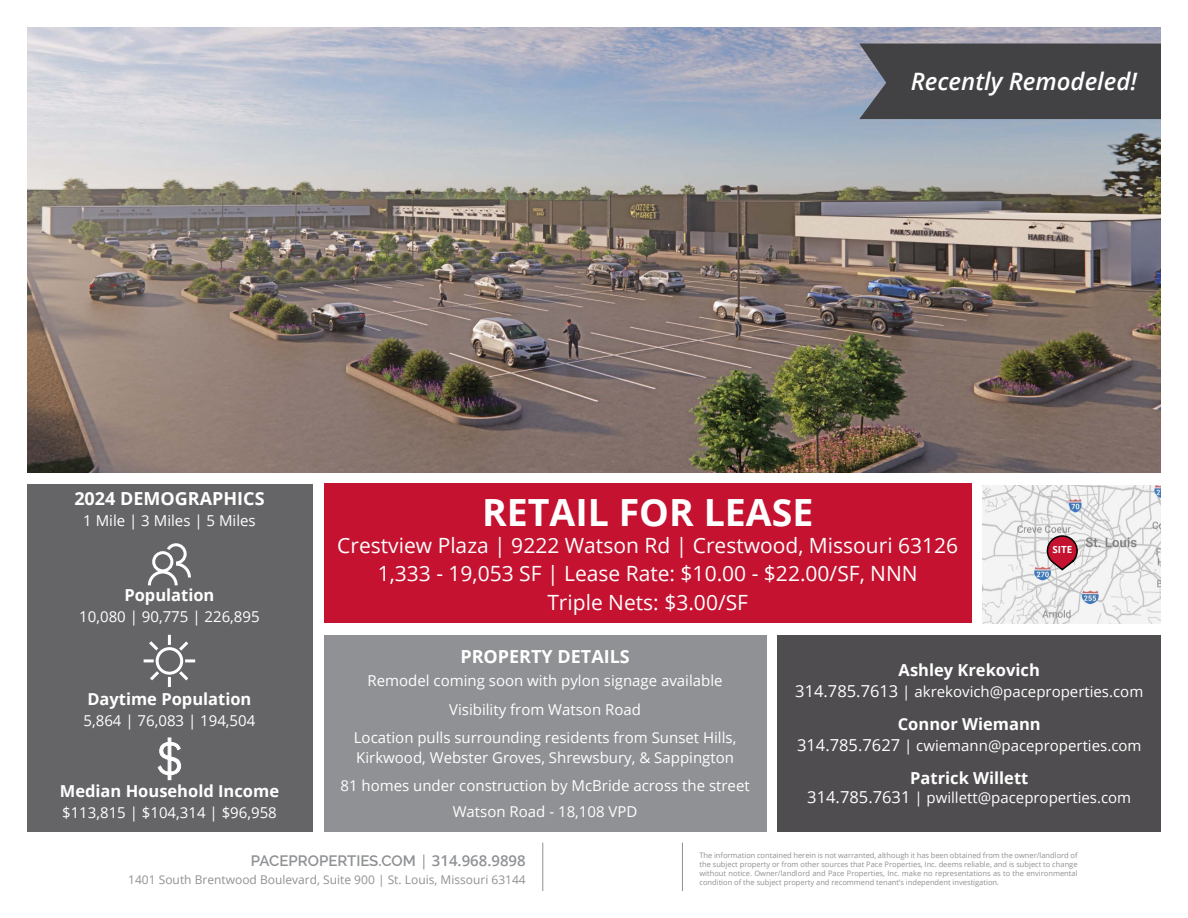
<style>
.page{position:relative;width:1188px;height:918px;background:#fff}
.page>*{position:absolute;margin:0;border:0;box-sizing:border-box;transform-origin:0 0}
.t1{font:700 37.5px "Open Sans";color:#fff}
.t2{font:italic 600 24px "Open Sans";color:#fff}
.t3{font:21px/28.5px "Open Sans";color:#fff;text-align:center}
.t4{font:700 18px "Open Sans";color:#fff}
.t5{font:700 16.5px "Open Sans";color:#fff}
.t6{font:15px/28.5px "Open Sans";color:#fff;text-align:center}
.t7{font:600 15px "Raleway";color:#8f9194}
.t8{font:12px "Open Sans";color:#8f9194}
.t9{font:700 9.75px "Open Sans";color:#fff}
.t10{font:7.5px/9px "Open Sans";color:#8f9194;text-align:justify}
.s1{font-size:16.5px}
.s2{font-family:"Open Sans";font-weight:400}
.s3{font-family:"Open Sans"}
</style>
<div class="page">
<img style="left:27px;top:27px;width:1134px;height:446px">
<div style="left:27px;top:484px;width:286px;height:347px;background:#656568"></div>
<svg style="left:147px;top:543px;width:44px;height:43px"></svg>
<svg style="left:158px;top:738px;width:23px;height:42px"></svg>
<div style="left:324px;top:484px;width:648px;height:139px;background:#c41230"></div>
<div style="left:324px;top:635px;width:442px;height:196px;background:#8f9194"></div>
<div style="left:778px;top:635px;width:383px;height:196px;background:#4f4d4f"></div>
<hr style="left:542px;top:843px;width:1px;height:48px;background:#8f9194">
<hr style="left:682px;top:843px;width:1px;height:48px;background:#8f9194">
<div style="left:156px;top:647px;width:27px;height:28px;border:3px solid #fff;border-radius:50%"></div>
<svg style="left:144px;top:641px;width:18px;height:21px"></svg>
<svg style="left:168px;top:668px;width:21px;height:19px"></svg>
<svg style="left:168px;top:635px;width:27px;height:27px"></svg>
<svg style="left:150px;top:668px;width:12px;height:13px"></svg>
<img style="left:983px;top:485px;width:178px;height:138px">
<svg style="left:1046px;top:535px;width:33px;height:37px"></svg>
<div style="left:859px;top:44px;width:302px;height:75px;background:#424143"></div>
<h2 class="t2" style="left:911px;top:65px;width:228px">Recently Remodeled!</h2>
<p class="t4" style="left:74px;top:486px;width:192px">2024 DEMOGRAPHICS</p>
<p class="t6" style="left:83px;top:506px;width:174px">1 Mile | 3 Miles | 5 Miles</p>
<p class="t5" style="left:124px;top:583px;width:92px">Population</p>
<p class="t6" style="left:79px;top:602px;width:182px">10,080 | 90,775 | 226,895</p>
<h1 class="t1" style="left:482px;top:486px;width:333px">RETAIL FOR LEASE</h1>
<h3 class="t3" style="left:337px;top:530px;width:623px">Crestview Plaza | 9222 Watson Rd | Crestwood, Missouri 63126<br>1,333 - 19,053 SF | Lease Rate: $10.00 - $22.00/SF, NNN<br>Triple Nets: $3.00/SF</h3>
<p class="t9" style="left:1052px;top:543px;width:21px">SITE</p>
<p class="t4" style="left:460px;top:644px;width:171px">PROPERTY DETAILS</p>
<p class="t6" style="left:354px;top:666px;width:384px">Remodel coming soon with pylon signage available<br>Visibility from Watson Road<br>Location pulls surrounding residents from Sunset Hills,</p>
<p class="t6" style="left:340px;top:743px;width:411px">Kirkwood, Webster Groves, Shrewsbury, &amp; Sappington<br>81 homes under construction by McBride across the street</p>
<p class="t6" style="left:453px;top:797px;width:186px">Watson Road - 18,108 VPD</p>
<p class="t10" style="left:699px;top:851px;width:380px">The information contained herein is not warranted, although it has been obtained from the owner/landlord of the subject property or from other sources that Pace Properties, Inc. deems reliable, and is subject to change without notice. Owner/landlord and Pace Properties, Inc. make no representations as to the environmental condition of the subject property and recommend tenant’s independent investigation.</p>
<p class="t5" style="left:899px;top:658px;width:143px">Ashley Krekovich</p>
<p class="t6" style="left:795px;top:677px;width:350px"><span class="s1">314.785.7613</span> | akrekovich@paceproperties.com</p>
<p class="t5" style="left:898px;top:712px;width:144px">Connor Wiemann</p>
<p class="t6" style="left:797px;top:731px;width:346px"><span class="s1">314.785.7627</span> | cwiemann@paceproperties.com</p>
<p class="t5" style="left:910px;top:766px;width:120px">Patrick Willett</p>
<p class="t6" style="left:807px;top:783px;width:325px"><span class="s1">314.785.7631</span> | pwillett@paceproperties.com</p>
<p class="t5" style="left:87px;top:687px;width:166px">Daytime Population</p>
<p class="t6" style="left:84px;top:706px;width:173px">5,864 | 76,083 | 194,504</p>
<p class="t5" style="left:60px;top:779px;width:221px">Median Household Income</p>
<p class="t6" style="left:62px;top:798px;width:216px">$113,815 | $104,314 | $96,958</p>
<p class="t7" style="left:251px;top:852px;width:277px">PACEPROPERTIES.COM <span class="s2">|</span> <span class="s3">314.968.9898</span></p>
<p class="t8" style="left:128px;top:872px;width:399px">1401 South Brentwood Boulevard, Suite 900 | St. Louis, Missouri 63144</p>
</div>
